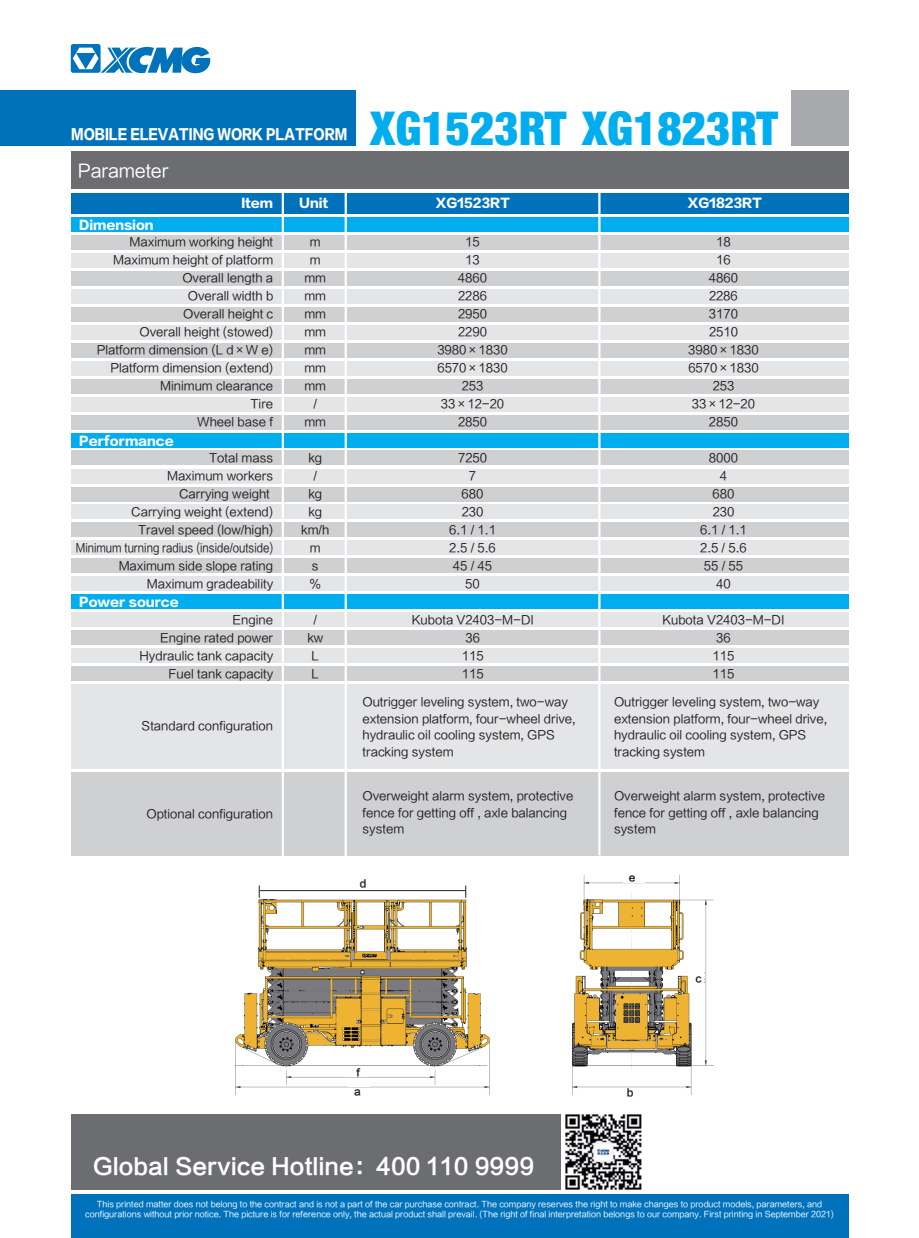
<style>
.page{position:relative;width:919px;height:1238px;background:#fff}
.page>*{position:absolute;margin:0;border:0;box-sizing:border-box;transform-origin:0 0}
.t1{font:900 condensed 46.8px "Helvetica Neue LT Pro";color:#00aeef}
.t2{font:22.2px "FZLTCHK GBK1 0";color:#fff}
.t3{font:18px "FZLTHK GBK1 0";letter-spacing:-.01em;color:#fff}
.t4{font:13.95px "FZLTTHJW GB1 0";color:#fff;scale:.86 1}
.t5{font:12px/18px "FZLTHK GBK1 0";color:#231f20;text-align:center}
.t6{font:12px "FZLTTHJW GB1 0";color:#fff}
.t7{font:10.2px "FZLTZHK GBK1 0";color:#231f20}
.t8{font:8.25px/9.9px "FZLTHK GBK1 0";color:#fff;text-align:center}
</style>
<div class="page">
<div style="left:71px;top:771px;width:777px;height:84px;background:#cfd0d2"></div>
<div style="left:71px;top:151px;width:777px;height:38px;background:#6c6d70"></div>
<div style="left:71px;top:193px;width:777px;height:21px;background:#0072bc"></div>
<div style="left:71px;top:235px;width:777px;height:15px;background:#cfd0d2"></div>
<div style="left:71px;top:253px;width:777px;height:15px;background:#e4e5e7"></div>
<div style="left:71px;top:271px;width:777px;height:15px;background:#cfd0d2"></div>
<div style="left:71px;top:289px;width:777px;height:15px;background:#e4e5e7"></div>
<div style="left:71px;top:307px;width:777px;height:15px;background:#cfd0d2"></div>
<div style="left:71px;top:325px;width:777px;height:15px;background:#e4e5e7"></div>
<div style="left:71px;top:343px;width:777px;height:15px;background:#cfd0d2"></div>
<div style="left:71px;top:360px;width:777px;height:15px;background:#e4e5e7"></div>
<div style="left:71px;top:378px;width:777px;height:15px;background:#cfd0d2"></div>
<div style="left:71px;top:396px;width:777px;height:15px;background:#e4e5e7"></div>
<div style="left:71px;top:414px;width:777px;height:15px;background:#cfd0d2"></div>
<div style="left:71px;top:450px;width:777px;height:15px;background:#cfd0d2"></div>
<div style="left:71px;top:468px;width:777px;height:15px;background:#e4e5e7"></div>
<div style="left:71px;top:486px;width:777px;height:15px;background:#cfd0d2"></div>
<div style="left:71px;top:504px;width:777px;height:15px;background:#e4e5e7"></div>
<div style="left:71px;top:522px;width:777px;height:15px;background:#cfd0d2"></div>
<div style="left:71px;top:540px;width:777px;height:15px;background:#e4e5e7"></div>
<div style="left:71px;top:558px;width:777px;height:15px;background:#cfd0d2"></div>
<div style="left:71px;top:576px;width:777px;height:15px;background:#e4e5e7"></div>
<div style="left:71px;top:612px;width:777px;height:15px;background:#e4e5e7"></div>
<div style="left:71px;top:648px;width:777px;height:15px;background:#e4e5e7"></div>
<div style="left:71px;top:666px;width:777px;height:15px;background:#cfd0d2"></div>
<div style="left:71px;top:630px;width:777px;height:15px;background:#cfd0d2"></div>
<div style="left:71px;top:684px;width:777px;height:84px;background:#e4e5e7"></div>
<img style="left:565px;top:1114px;width:76px;height:75px">
<div style="left:71px;top:1194px;width:777px;height:43px;background:#0072bc"></div>
<div style="left:71px;top:1114px;width:489px;height:75px;background:#6c6d70"></div>
<div style="left:71px;top:432px;width:777px;height:15px;background:#00aeef"></div>
<div style="left:71px;top:217px;width:777px;height:15px;background:#00aeef"></div>
<div style="left:71px;top:594px;width:777px;height:15px;background:#00aeef"></div>
<svg style="left:71px;top:44px;width:140px;height:30px"></svg>
<hr style="left:282px;top:192px;width:2px;height:668px;background:#fff">
<hr style="left:344px;top:192px;width:3px;height:668px;background:#fff">
<div style="left:790px;top:90px;width:58px;height:56px;background:#a8a9ad"></div>
<div style="left:0;top:90px;width:355px;height:56px;background:#0072bc"></div>
<hr style="left:598px;top:192px;width:2px;height:663px;background:#fff">
<img style="left:234px;top:875px;width:480px;height:220px">
<div style="left:618px;top:1070px;width:25px;height:15px;background:#fff"></div>
<div style="left:696px;top:968px;width:8px;height:21px;background:#fff"></div>
<div style="left:623px;top:869px;width:21px;height:13px;background:#fff"></div>
<div style="left:354px;top:882px;width:22px;height:6px;background:#fff"></div>
<div style="left:348px;top:1078px;width:22px;height:8px;background:#fff"></div>
<div style="left:345px;top:1067px;width:22px;height:9px;background:#fff"></div>
<div style="left:237px;top:1053px;width:17px;height:7px;background:#fff"></div>
<div style="left:237px;top:1065px;width:17px;height:11px;background:#fff"></div>
<div style="left:470px;top:1065px;width:17px;height:11px;background:#fff"></div>
<div style="left:469px;top:1053px;width:17px;height:10px;background:#fff"></div>
<hr style="left:260px;top:890px;width:94px;height:1px;background:#231f20">
<hr style="left:354px;top:890px;width:111px;height:1px;background:#231f20">
<svg style="left:259px;top:885px;width:1px;height:12px"></svg>
<svg style="left:465px;top:885px;width:1px;height:12px"></svg>
<p class="t4" style="left:71px;top:127px;width:322px">MOBILE ELEVATING WORK PLATFORM</p>
<h3 class="t3" style="left:78px;top:161px;width:92px">Parameter</h3>
<h1 class="t1" style="left:370px;top:101px;width:409px">XG1523RT XG1823RT</h1>
<p class="t6" style="left:79px;top:218px;width:76px">Dimension</p>
<p class="t6" style="left:241px;top:197px;width:33px">Item</p>
<p class="t6" style="left:299px;top:197px;width:30px">Unit</p>
<p class="t6" style="left:436px;top:197px;width:76px">XG1523RT</p>
<p class="t6" style="left:687px;top:197px;width:76px">XG1823RT</p>
<p class="t5" style="left:437px;top:233px;width:72px">15<br>13<br>4860<br>2286<br>2950<br>2290<br>3980×1830<br>6570×1830<br>253<br>33×12-20<br>2850</p>
<p class="t5" style="left:688px;top:233px;width:72px">18<br>16<br>4860<br>2286<br>3170<br>2510<br>3980×1830<br>6570×1830<br>253<br>33×12-20<br>2850</p>
<p class="t5" style="left:700px;top:449px;width:48px">8000<br>4<br>680<br>230<br>6.1 / 1.1<br>2.5 / 5.6<br>55 / 55<br>40</p>
<p class="t5" style="left:97px;top:233px;width:178px;text-align:right">Maximum working height<br>Maximum height of platform<br>Overall length a<br>Overall width b<br>Overall height c<br>Overall height (stowed)<br>Platform dimension (L d×W e)<br>Platform dimension (extend)<br>Minimum clearance<br>Tire<br>Wheel base f</p>
<p class="t5" style="left:304px;top:233px;width:23px">m m mm mm mm mm mm mm mm / mm</p>
<p class="t6" style="left:79px;top:434px;width:96px">Performance</p>
<p class="t5" style="left:76px;top:449px;width:199px;text-align:right">Total mass<br>Maximum workers<br>Carrying weight<br>Carrying weight (extend)<br>Travel speed (low/high)<br>Minimum turning radius (inside/outside)<br>Maximum side slope rating<br>Maximum gradeability</p>
<p class="t5" style="left:301px;top:449px;width:30px">kg<br>/<br>kg kg km/h m<br>s<br>%</p>
<p class="t5" style="left:449px;top:449px;width:48px">7250<br>7<br>680<br>230<br>6.1 / 1.1<br>2.5 / 5.6<br>45 / 45<br>50</p>
<p class="t6" style="left:79px;top:595px;width:101px">Power source</p>
<p class="t5" style="left:139px;top:611px;width:135px;text-align:right">Engine<br>Engine rated power<br>Hydraulic tank capacity<br>Fuel tank capacity</p>
<p class="t5" style="left:307px;top:611px;width:17px">/ kw<br>L<br>L</p>
<p class="t5" style="left:142px;top:717px;width:133px">Standard configuration</p>
<p class="t5" style="left:146px;top:805px;width:128px">Optional configuration</p>
<p class="t5" style="left:412px;top:611px;width:123px">Kubota V2403-M-DI<br>36<br>115<br>115</p>
<p class="t5" style="left:662px;top:611px;width:123px">Kubota V2403-M-DI<br>36<br>115<br>115</p>
<p class="t5" style="left:362px;top:694px;width:215px;line-height:16.5px;text-align:left">Outrigger leveling system, two-way extension platform, four-wheel drive, hydraulic oil cooling system, GPS tracking system</p>
<p class="t5" style="left:614px;top:694px;width:215px;line-height:16.5px;text-align:left">Outrigger leveling system, two-way extension platform, four-wheel drive, hydraulic oil cooling system, GPS tracking system</p>
<p class="t5" style="left:362px;top:788px;width:212px;line-height:16.5px;text-align:left">Overweight alarm system, protective fence for getting off , axle balancing system</p>
<p class="t7" style="left:360px;top:877px;width:8px">d</p>
<p class="t5" style="left:614px;top:788px;width:212px;line-height:16.5px;text-align:left">Overweight alarm system, protective fence for getting off , axle balancing system</p>
<p class="t7" style="left:629px;top:871px;width:8px">e</p>
<p class="t7" style="left:356px;top:1066px;width:5px">f</p>
<p class="t7" style="left:354px;top:1085px;width:8px">a</p>
<p class="t7" style="left:626px;top:1086px;width:8px">b</p>
<p class="t7" style="left:695px;top:972px;width:8px">c</p>
<h2 class="t2" style="left:93px;top:1154px;width:443px">Global Service Hotline：400 110 9999</h2>
<p class="t8" style="left:85px;top:1199px;width:750px">This printed matter does not belong to the contract and is not a part of the car purchase contract. The company reserves the right to make changes to product models, parameters, and configurations without prior notice. The picture is for reference only, the actual product shall prevail. (The right of final interpretation belongs to our company. First printing in September 2021)</p>
</div>
